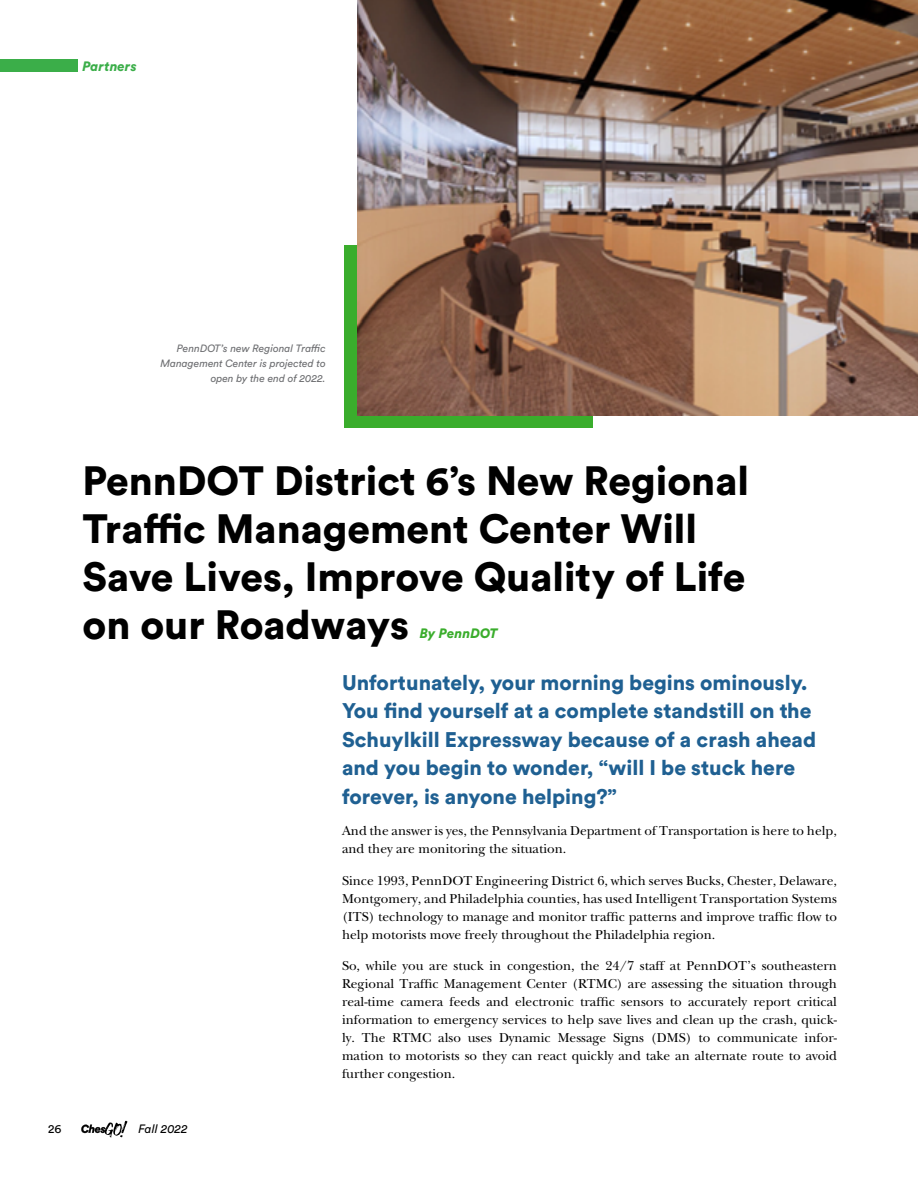
<style>
.page{position:relative;width:918px;height:1188px;background:#fff}
.page>*{position:absolute;margin:0;border:0;box-sizing:border-box;transform-origin:0 0}
.t1{font:900 40.5px/48px "Circular Std";color:#000}
.t2{font:900 21px/28.5px "Circular Std";color:#1f6092}
.t3{font:13.5px/18px "New Baskerville";color:#000;text-align:justify}
.t4{font:italic 900 13.5px "Circular Std";color:#3aad2c}
.t5{font:italic 900 13.5px "Circular Std";color:#3bae49}
.t6{font:italic 12px "Circular Std";color:#000}
.t7{font:12px "Circular Std";color:#000}
.t8{font:italic 10.5px/15px "Circular Std";color:#6d6e71;text-align:right}
</style>
<div class="page">
<div style="left:0;top:59px;width:78px;height:12px;background:#3bae49"></div>
<div style="left:344px;top:245px;width:248px;height:183px;background:#3aad2c"></div>
<img style="left:357px;top:0;width:561px;height:415px">
<svg style="left:81px;top:1121px;width:46px;height:17px"></svg>
<p class="t5" style="left:82px;top:57px;width:56px">Partners</p>
<p class="t8" style="left:160px;top:341px;width:167px">PennDOT’s new Regional Traffic<br>Management Center is projected to open by the end of 2022.</p>
<h1 class="t1" style="left:82px;top:456px;width:668px">PennDOT District 6’s New Regional<br>Traffic Management Center Will<br>Save Lives, Improve Quality of Life on our Roadways</h1>
<p class="t4" style="left:420px;top:625px;width:79px">By PennDOT</p>
<p class="t7" style="left:48px;top:1121px;width:15px">26</p>
<p class="t6" style="left:139px;top:1121px;width:51px">Fall 2022</p>
<h2 class="t2" style="left:342px;top:668px;width:476px">Unfortunately, your morning begins ominously.<br>You find yourself at a complete standstill on the Schuylkill Expressway because of a crash ahead and you begin to wonder, “will I be stuck here forever, is anyone helping?”</h2>
<p class="t3" style="left:342px;top:822px;width:496px">And the answer is yes, the Pennsylvania Department of Transportation is here to help, and they are monitoring the situation.</p>
<p class="t3" style="left:342px;top:872px;width:497px">Since 1993, PennDOT Engineering District 6, which serves Bucks, Chester, Delaware, Montgomery, and Philadelphia counties, has used Intelligent Transportation Systems (ITS) technology to manage and monitor traffic patterns and improve traffic flow to help motorists move freely throughout the Philadelphia region.</p>
<p class="t3" style="left:342px;top:957px;width:497px">So, while you are stuck in congestion, the 24/7 staff at PennDOT’s southeastern Regional Traffic Management Center (RTMC) are assessing the situation through real-time camera feeds and electronic traffic sensors to accurately report critical information to emergency services to help save lives and clean up the crash, quick&shy;ly. The RTMC also uses Dynamic Message Signs (DMS) to communicate infor&shy;mation to motorists so they can react quickly and take an alternate route to avoid further congestion.</p>
</div>
